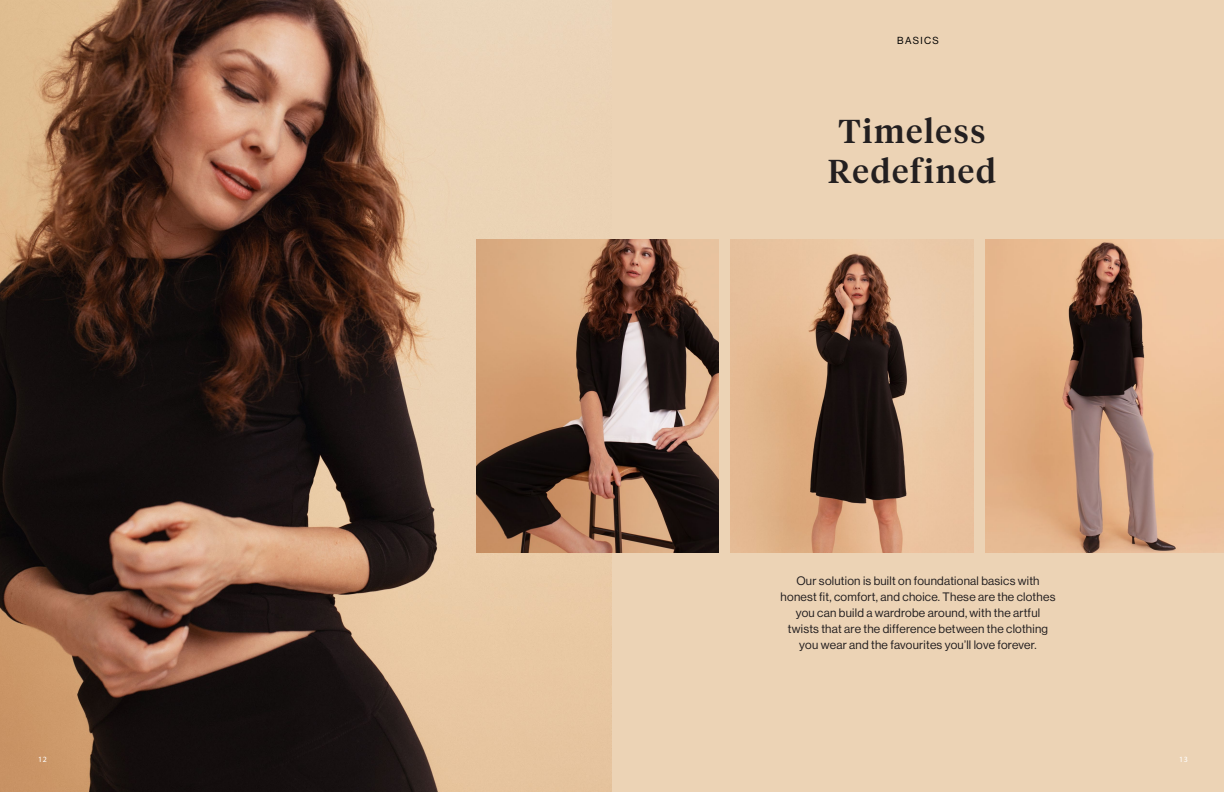
<style>
.page{position:relative;width:1224px;height:792px;background:#fff}
.page>*{position:absolute;margin:0;border:0;box-sizing:border-box;transform-origin:0 0}
.t1{font:500 33px "Tiempos Headline";letter-spacing:.05em;color:#231f20}
.t2{font:12px/16px "N Haas Grotesk DS Pro 55 Rg";letter-spacing:.02em;color:#231f20;text-align:center}
.t3{font:10px "N Haas Grotesk DS Pro 55 Rg";letter-spacing:.135em;color:#000}
.t4{font:8px "Myriad Pro";color:#fff}
</style>
<div class="page">
<div style="left:612px;top:0;width:612px;height:792px;background:#ecd3b5"></div>
<img style="left:0;top:0;width:612px;height:792px">
<img style="left:476px;top:240px;width:242px;height:312px">
<img style="left:986px;top:240px;width:238px;height:312px">
<img style="left:731px;top:240px;width:242px;height:312px">
<p class="t3" style="left:897px;top:35px;width:43px">BASICS</p>
<p class="t1" style="left:839px;top:109px;width:148px">Timeless</p>
<p class="t1" style="left:828px;top:148px;width:170px">Redefined</p>
<p class="t2" style="left:781px;top:573px;width:276px">Our solution is built on foundational basics with honest fit, comfort, and choice. These are the clothes you can build a wardrobe around, with the artful twists that are the difference between the clothing you wear and the favourites you’ll love forever.</p>
<p class="t4" style="left:38px;top:754px;width:10px">12</p>
<p class="t4" style="left:1179px;top:754px;width:10px">13</p>
</div>
